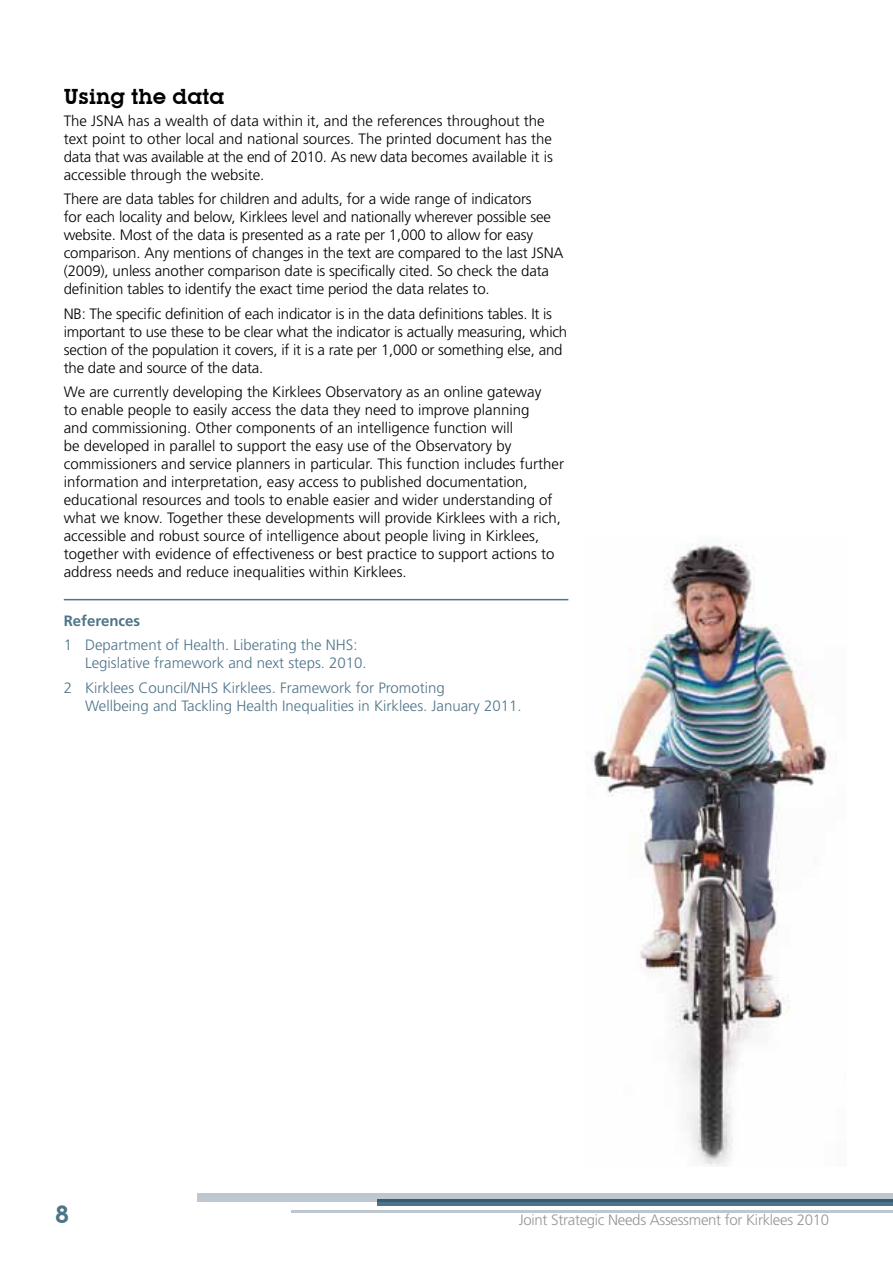
<style>
.page{position:relative;width:893px;height:1263px;background:#fff}
.page>*{position:absolute;margin:0;border:0;box-sizing:border-box;transform-origin:0 0}
.t1{font:600 24px "Lubalin Graph IT Cby BT";color:#4e7489}
.t2{font:600 21px "Lubalin Graph IT Cby BT";color:#000}
.t3{font:300 15px/18px "Frutiger LT";color:#000}
.t4{font:300 15px/18px "Frutiger LT";color:#4e7489}
.t5{font:300 15px "Frutiger";letter-spacing:-.02em;color:#939598}
.t6{font:700 15px "Frutiger LT";color:#4e7489}
</style>
<div class="page">
<div style="left:198px;top:1193px;width:695px;height:9px;background:#bec6cf"></div>
<svg style="left:378px;top:1199px;width:514px;height:6px;background:#44677c"></svg>
<hr style="left:291px;top:1210px;width:602px;height:2px;background:#bec6cf">
<img style="left:592px;top:544px;width:235px;height:622px">
<hr style="left:64px;top:599px;width:504px;height:1px;background:#4e7489">
<h2 class="t2" style="left:64px;top:83px;width:162px">Using the data</h2>
<p class="t3" style="left:64px;top:112px;width:491px">The JSNA has a wealth of data within it, and the references throughout the text point to other local and national sources. The printed document has the data that was available at the end of 2010. As new data becomes available it is accessible through the website.</p>
<p class="t3" style="left:64px;top:190px;width:501px">There are data tables for children and adults, for a wide range of indicators<br>for each locality and below, Kirklees level and nationally wherever possible see website. Most of the data is presented as a rate per 1,000 to allow for easy comparison. Any mentions of changes in the text are compared to the last JSNA (2009), unless another comparison date is specifically cited. So check the data definition tables to identify the exact time period the data relates to.</p>
<p class="t3" style="left:64px;top:305px;width:505px">NB: The specific definition of each indicator is in the data definitions tables. It is important to use these to be clear what the indicator is actually measuring, which section of the population it covers, if it is a rate per 1,000 or something else, and the date and source of the data.</p>
<p class="t3" style="left:64px;top:383px;width:502px">We are currently developing the Kirklees Observatory as an online gateway<br>to enable people to easily access the data they need to improve planning<br>and commissioning. Other components of an intelligence function will<br>be developed in parallel to support the easy use of the Observatory by commissioners and service planners in particular. This function includes further information and interpretation, easy access to published documentation, educational resources and tools to enable easier and wider understanding of what we know. Together these developments will provide Kirklees with a rich, accessible and robust source of intelligence about people living in Kirklees, together with evidence of effectiveness or best practice to support actions to address needs and reduce inequalities within Kirklees.</p>
<p class="t6" style="left:64px;top:612px;width:78px">References</p>
<p class="t4" style="left:85px;top:636px;width:283px;text-indent:-21px">1 Department of Health. Liberating the NHS:<br>Legislative framework and next steps. 2010.</p>
<p class="t4" style="left:85px;top:679px;width:438px;text-indent:-21px">2 Kirklees Council/NHS Kirklees. Framework for Promoting<br>Wellbeing and Tackling Health Inequalities in Kirklees. January 2011.</p>
<h1 class="t1" style="left:55px;top:1199px;width:15px">8</h1>
<p class="t5" style="left:519px;top:1212px;width:312px">Joint Strategic Needs Assessment for Kirklees 2010</p>
</div>
